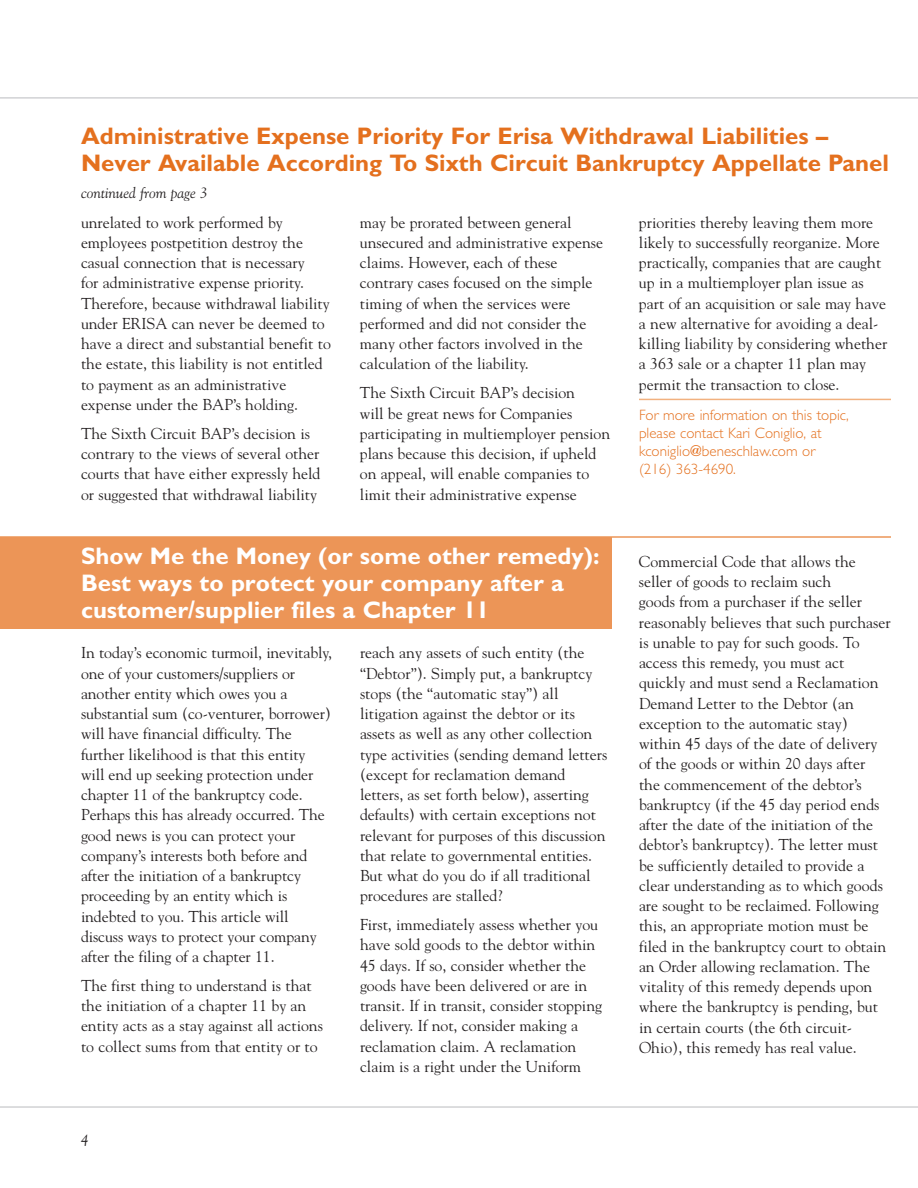
<style>
.page{position:relative;width:918px;height:1188px;background:#fff}
.page>*{position:absolute;margin:0;border:0;box-sizing:border-box;transform-origin:0 0}
.t1{font:700 24px/27px "Gentle Sans";color:#e4701e}
.t2{font:700 24px/27px "Gentle Sans";color:#fff}
.t3{font:15.75px/20.2px "Goudy";color:#231f20}
.t4{font:300 15px/18px "Gentle Sans";color:#e4701e}
.t5{font:italic 15px "Goudy";color:#231f20}
</style>
<div class="page">
<div style="left:0;top:537px;width:612px;height:92px;background:#ec9557"></div>
<hr style="left:639px;top:399px;width:252px;height:1px;background:#f2b17f">
<hr style="left:0;top:97px;width:918px;height:2px;background:#d1d2d4">
<hr style="left:0;top:1106px;width:918px;height:2px;background:#d1d2d4">
<hr style="left:0;top:536px;width:891px;height:2px;background:#ec9557">
<h1 class="t1" style="left:81px;top:122px;width:809px">Administrative Expense Priority For Erisa Withdrawal Liabilities –<br>Never Available According To Sixth Circuit Bankruptcy Appellate Panel</h1>
<p class="t5" style="left:81px;top:184px;width:128px">continued from page 3</p>
<p class="t3" style="left:81px;top:212px;width:251px">unrelated to work performed by employees postpetition destroy the casual connection that is necessary<br>for administrative expense priority.<br>Therefore, because withdrawal liability under ERISA can never be deemed to have a direct and substantial benefit to the estate, this liability is not entitled to payment as an administrative expense under the BAP’s holding.</p>
<p class="t3" style="left:81px;top:423px;width:241px">The Sixth Circuit BAP’s decision is contrary to the views of several other courts that have either expressly held or suggested that withdrawal liability</p>
<p class="t3" style="left:360px;top:212px;width:245px">may be prorated between general unsecured and administrative expense claims. However, each of these contrary cases focused on the simple timing of when the services were performed and did not consider the many other factors involved in the calculation of the liability.</p>
<p class="t3" style="left:360px;top:383px;width:252px">The Sixth Circuit BAP’s decision<br>will be great news for Companies participating in multiemployer pension plans because this decision, if upheld on appeal, will enable companies to limit their administrative expense</p>
<h1 class="t2" style="left:81px;top:542px;width:520px">Show Me the Money (or some other remedy):<br>Best ways to protect your company after a customer/supplier files a Chapter 11</h1>
<p class="t3" style="left:81px;top:643px;width:253px">In today’s economic turmoil, inevitably, one of your customers/suppliers or another entity which owes you a substantial sum (co-venturer, borrower) will have financial difficulty. The further likelihood is that this entity will end up seeking protection under chapter 11 of the bankruptcy code.<br>Perhaps this has already occurred. The good news is you can protect your company’s interests both before and after the initiation of a bankruptcy proceeding by an entity which is indebted to you. This article will discuss ways to protect your company after the filing of a chapter 11.</p>
<p class="t3" style="left:81px;top:975px;width:243px">The first thing to understand is that the initiation of a chapter 11 by an entity acts as a stay against all actions to collect sums from that entity or to</p>
<p class="t5" style="left:81px;top:1131px;width:9px">4</p>
<p class="t3" style="left:360px;top:643px;width:249px">reach any assets of such entity (the “Debtor”). Simply put, a bankruptcy stops (the “automatic stay”) all litigation against the debtor or its assets as well as any other collection type activities (sending demand letters (except for reclamation demand letters, as set forth below), asserting defaults) with certain exceptions not relevant for purposes of this discussion that relate to governmental entities.<br>But what do you do if all traditional procedures are stalled?</p>
<p class="t3" style="left:360px;top:915px;width:244px">First, immediately assess whether you have sold goods to the debtor within 45 days. If so, consider whether the goods have been delivered or are in transit. If in transit, consider stopping delivery. If not, consider making a reclamation claim. A reclamation claim is a right under the Uniform</p>
<p class="t3" style="left:639px;top:212px;width:250px">priorities thereby leaving them more likely to successfully reorganize. More practically, companies that are caught up in a multiemployer plan issue as part of an acquisition or sale may have a new alternative for avoiding a deal&shy;killing liability by considering whether a 363 sale or a chapter 11 plan may permit the transaction to close.</p>
<p class="t4" style="left:639px;top:405px;width:211px">For more information on this topic, please contact Kari Coniglio, at kconiglio@beneschlaw.com or (216) 363-4690.</p>
<p class="t3" style="left:639px;top:551px;width:253px">Commercial Code that allows the seller of goods to reclaim such<br>goods from a purchaser if the seller reasonably believes that such purchaser is unable to pay for such goods. To access this remedy, you must act quickly and must send a Reclamation Demand Letter to the Debtor (an exception to the automatic stay) within 45 days of the date of delivery of the goods or within 20 days after<br>the commencement of the debtor’s bankruptcy (if the 45 day period ends after the date of the initiation of the debtor’s bankruptcy). The letter must be sufficiently detailed to provide a clear understanding as to which goods are sought to be reclaimed. Following this, an appropriate motion must be filed in the bankruptcy court to obtain an Order allowing reclamation. The vitality of this remedy depends upon where the bankruptcy is pending, but in certain courts (the 6th circuit-Ohio), this remedy has real value.</p>
</div>
